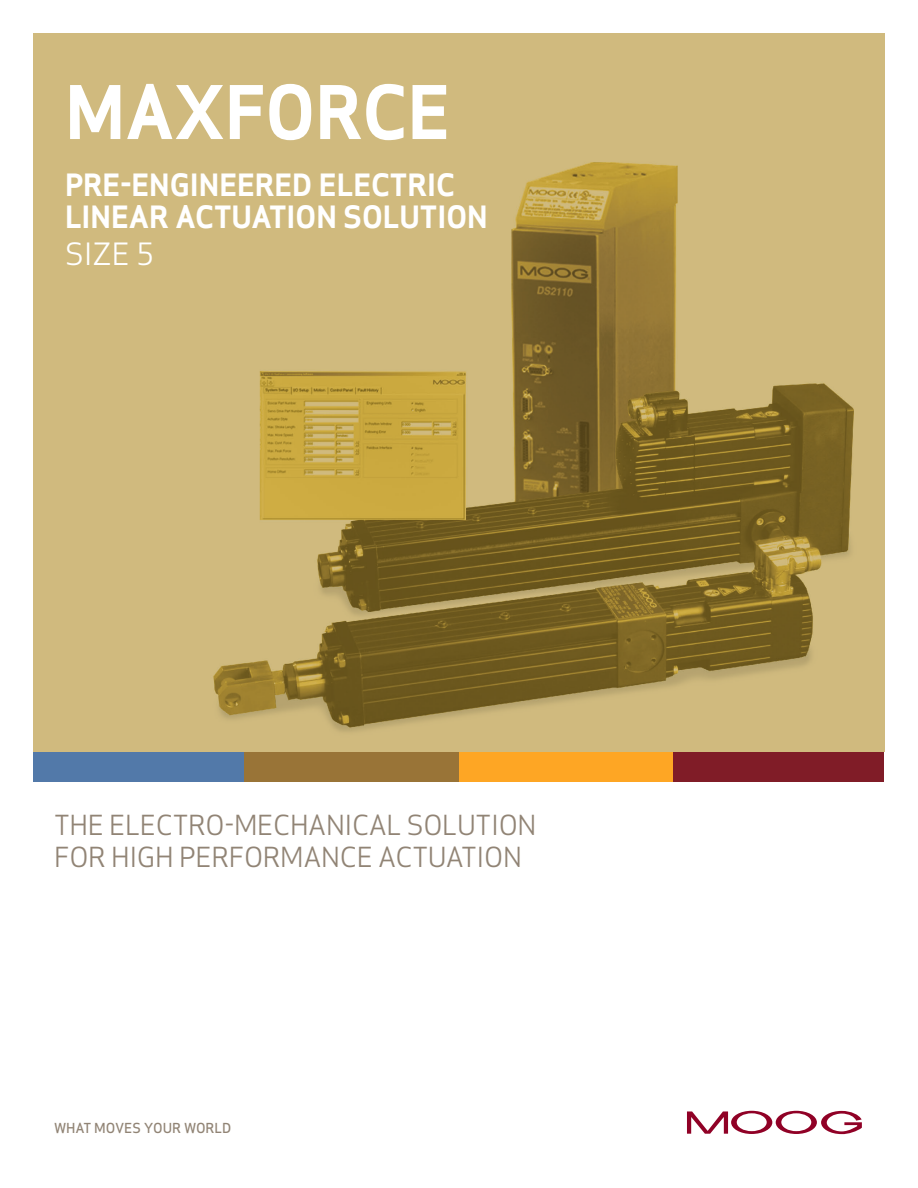
<style>
.page{position:relative;width:918px;height:1188px;background:#fff}
.page>*{position:absolute;margin:0;border:0;box-sizing:border-box;transform-origin:0 0}
.t1{font:72px "Apex Sans Bold C";color:#fff}
.t2{font:30px/31.5px "Apex Sans Bold C";color:#fff}
.t3{font:30px "Apex Sans Book C";color:#fff}
.t4{font:27px/32.4px "Apex Sans Book C";letter-spacing:-.01em;color:#918475}
.t5{font:13.5px "Apex Sans Medium C";color:#918475}
</style>
<div class="page">
<div style="left:459px;top:748px;width:214px;height:34px;background:#fea624"></div>
<div style="left:673px;top:748px;width:211px;height:34px;background:#801c27"></div>
<div style="left:34px;top:748px;width:211px;height:34px;background:#5279a9"></div>
<div style="left:245px;top:748px;width:214px;height:34px;background:#997437"></div>
<img style="left:34px;top:34px;width:850px;height:718px">
<svg style="left:687px;top:1111px;width:175px;height:23px"></svg>
<h1 class="t1" style="left:65px;top:66px;width:387px">MAXFORCE</h1>
<p class="t2" style="left:65px;top:169px;width:424px">PRE-ENGINEERED ELECTRIC<br>LINEAR ACTUATION SOLUTION</p>
<p class="t3" style="left:65px;top:235px;width:91px">SIZE 5</p>
<p class="t4" style="left:54px;top:808px;width:484px">THE ELECTRO-MECHANICAL SOLUTION<br>FOR HIGH PERFORMANCE ACTUATION</p>
<p class="t5" style="left:54px;top:1119px;width:179px">WHAT MOVES YOUR WORLD</p>
</div>
